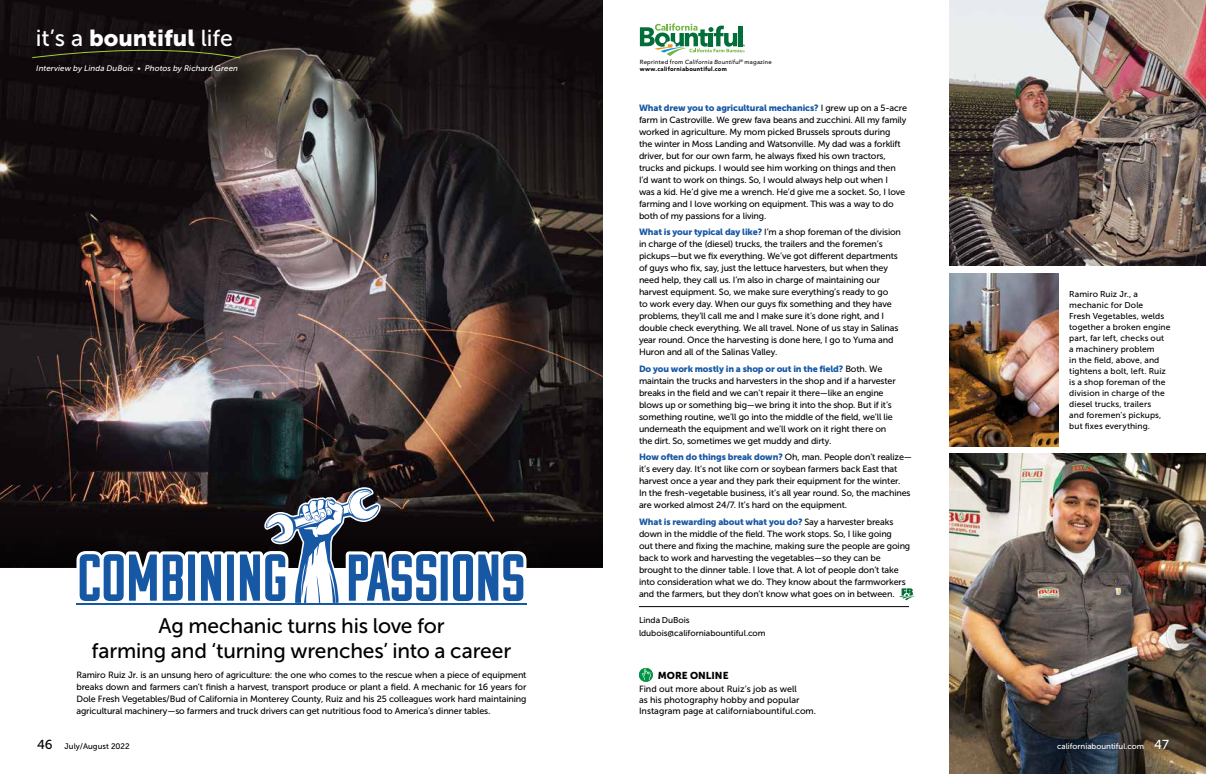
<style>
.page{position:relative;width:1206px;height:774px;background:#fff}
.page>*{position:absolute;margin:0;border:0;box-sizing:border-box;transform-origin:0 0}
.t1{font:23px "Museo Sans 500";color:#fff}
.t2{font:21px/25px "Museo Sans 500";letter-spacing:-.005em;color:#000;text-align:center}
.t3{font:10px "Museo Sans 900";color:#000}
.t4{font:9px/12px "Museo Sans 500";letter-spacing:-.015em;color:#000}
.t5{font:9px "Museo Sans 900";letter-spacing:-.015em;color:#1757a4}
.t6{font:8.5px/11px "Museo Sans 500";letter-spacing:.01em;color:#000}
.t7{font:italic 8px "Museo Sans 500";letter-spacing:.01em;color:#fff}
.t8{font:8px "Museo Sans 500";color:#fff}
.t9{font:8px "Museo Sans 500";color:#000}
.t10{font:900 5.9px/7.7px "Avenir LT Pro";letter-spacing:.045em;color:#000}
.s1{font-family:"Museo Sans 900"}
.s2{font-weight:500}
.s3{font-weight:500;font-style:italic}
.s4{font-family:"Museo Sans 500";color:#000}
.s5{font-family:"Museo Sans 900";color:#1757a4}
.s6{font-size:13px}
</style>
<div class="page">
<img style="left:0;top:0;width:603px;height:505px">
<svg style="left:0;top:505px;width:603px;height:62px;background:#0d0909"></svg>
<svg style="left:31px;top:41px;width:211px;height:18px;background:#1c1912"></svg>
<hr style="left:77px;top:603px;width:450px;height:2px;background:#1758a4">
<svg style="left:76px;top:487px;width:451px;height:117px"></svg>
<img style="left:950px;top:273px;width:109px;height:174px">
<img style="left:950px;top:0;width:256px;height:266px">
<img style="left:950px;top:454px;width:256px;height:320px">
<svg style="left:639px;top:668px;width:14px;height:14px"></svg>
<svg style="left:899px;top:588px;width:16px;height:12px"></svg>
<hr style="left:639px;top:606px;width:270px;height:1px;background:#000">
<svg style="left:640px;top:23px;width:105px;height:33px"></svg>
<h1 class="t1" style="left:36px;top:26px;width:199px">it’s a <span class="s1">bountiful</span> life</h1>
<p class="t7" style="left:36px;top:64px;width:203px">Interview by Linda DuBois • Photos by Richard Green</p>
<h2 class="t2" style="left:92px;top:613px;width:421px">Ag mechanic turns his love for<br>farming and ‘turning wrenches’ into a career</h2>
<p class="t4" style="left:76px;top:669px;width:452px;text-align:justify">Ramiro Ruiz Jr. is an unsung hero of agriculture: the one who comes to the rescue when a piece of equipment breaks down and farmers can’t finish a harvest, transport produce or plant a field. A mechanic for 16 years for Dole Fresh Vegetables/Bud of California in Monterey County, Ruiz and his 25 colleagues work hard maintaining agricultural machinery—so farmers and truck drivers can get nutritious food to America’s dinner tables.</p>
<p class="t10" style="left:640px;top:58px;width:133px"><span class="s2">Reprinted from</span> <span class="s3">California Bountiful</span><sup>®</sup> <span class="s2">magazine </span>www.californiabountiful.com</p>
<p class="t5" style="left:639px;top:102px;width:270px">What drew you to agricultural mechanics? <span class="s4">I grew up on a 5-acre</span></p>
<p class="t4" style="left:639px;top:114px;width:269px">farm in Castroville. We grew fava beans and zucchini. All my family worked in agriculture. My mom picked Brussels sprouts during<br>the winter in Moss Landing and Watsonville. My dad was a forklift driver, but for our own farm, he always fixed his own tractors, trucks and pickups. I would see him working on things and then I’d want to work on things. So, I would always help out when I<br>was a kid. He’d give me a wrench. He’d give me a socket. So, I love farming and I love working on equipment. This was a way to do both of my passions for a living.</p>
<p class="t4" style="left:639px;top:226px;width:264px"><span class="s5">What is your typical day like?</span> I’m a shop foreman of the division in charge of the (diesel) trucks, the trailers and the foremen’s pickups—but we fix everything. We’ve got different departments of guys who fix, say, just the lettuce harvesters, but when they need help, they call us. I’m also in charge of maintaining our harvest equipment. So, we make sure everything’s ready to go<br>to work every day. When our guys fix something and they have problems, they’ll call me and I make sure it’s done right, and I double check everything. We all travel. None of us stay in Salinas year round. Once the harvesting is done here, I go to Yuma and Huron and all of the Salinas Valley.</p>
<p class="t5" style="left:639px;top:363px;width:245px">Do you work mostly in a shop or out in the field? <span class="s4">Both. We</span></p>
<p class="t4" style="left:639px;top:374px;width:258px">maintain the trucks and harvesters in the shop and if a harvester breaks in the field and we can’t repair it there—like an engine blows up or something big—we bring it into the shop. But if it’s something routine, we’ll go into the middle of the field, we’ll lie underneath the equipment and we’ll work on it right there on the dirt. So, sometimes we get muddy and dirty.</p>
<p class="t5" style="left:639px;top:452px;width:275px">How often do things break down? <span class="s4">Oh, man. People don’t realize—</span></p>
<p class="t4" style="left:639px;top:463px;width:273px">it’s every day. It’s not like corn or soybean farmers back East that harvest once a year and they park their equipment for the winter.<br>In the fresh-vegetable business, it’s all year round. So, the machines are worked almost 24/7. It’s hard on the equipment.</p>
<p class="t5" style="left:639px;top:516px;width:256px">What is rewarding about what you do? <span class="s4">Say a harvester breaks</span></p>
<p class="t4" style="left:639px;top:527px;width:273px">down in the middle of the field. The work stops. So, I like going<br>out there and fixing the machine, making sure the people are going back to work and harvesting the vegetables—so they can be brought to the dinner table. I love that. A lot of people don’t take into consideration what we do. They know about the farmworkers and the farmers, but they don’t know what goes on in between.</p>
<p class="t6" style="left:639px;top:613px;width:128px;line-height:13px">Linda DuBois ldubois@californiabountiful.com</p>
<p class="t3" style="left:658px;top:669px;width:72px">MORE ONLINE</p>
<p class="t4" style="left:639px;top:683px;width:179px;line-height:11px">Find out more about Ruiz’s job as well<br>as his photography hobby and popular<br>Instagram page at californiabountiful.com.</p>
<p class="t6" style="left:1069px;top:289px;width:103px">Ramiro Ruiz Jr., a mechanic for Dole<br>Fresh Vegetables, welds together a broken engine part, far left, checks out a machinery problem<br>in the field, above, and tightens a bolt, left. Ruiz is a shop foreman of the division in charge of the diesel trucks, trailers<br>and foremen’s pickups, but fixes everything.</p>
<p class="t9" style="left:37px;top:742px;width:94px"><span class="s6">46</span> July/August 2022</p>
<p class="t8" style="left:1057px;top:742px;width:113px">californiabountiful.com <span class="s6">47</span></p>
</div>
